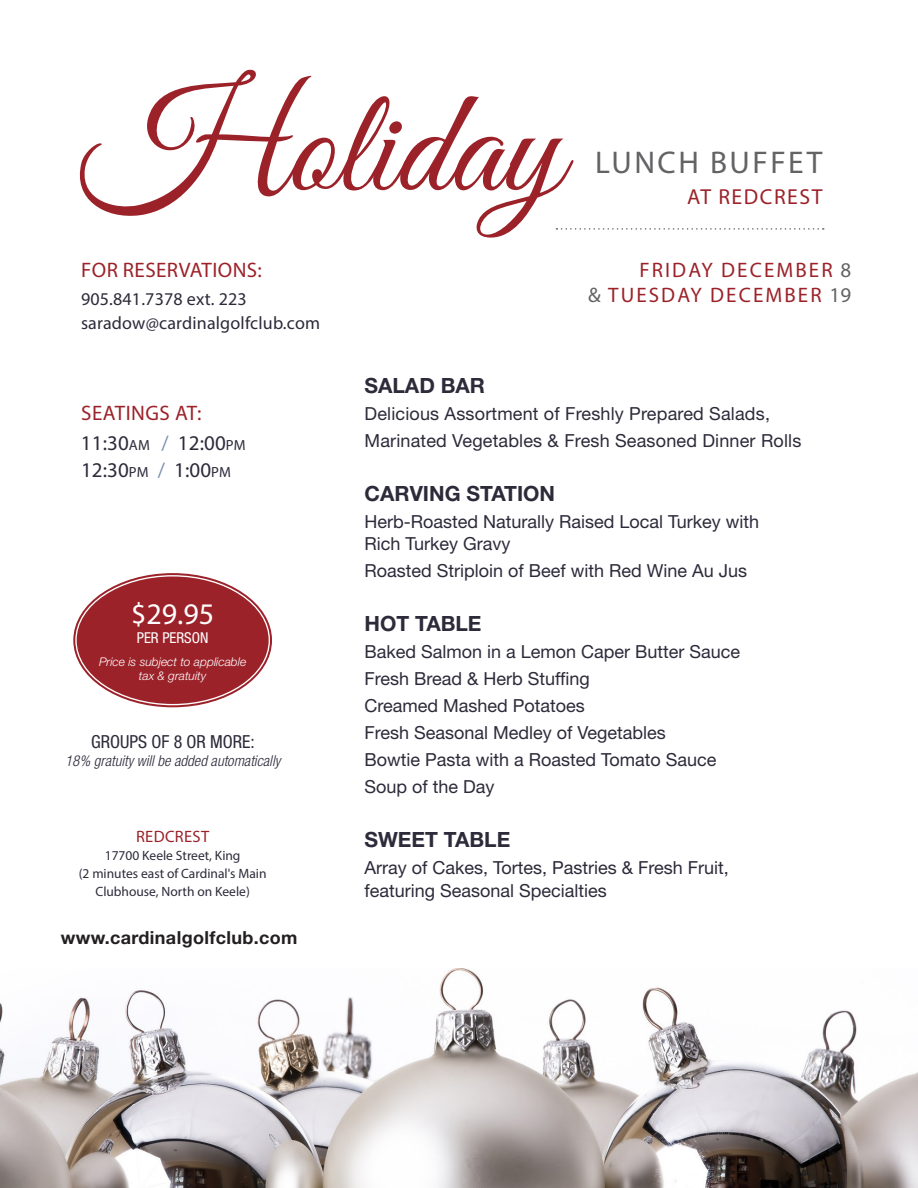
<style>
.page{position:relative;width:918px;height:1188px;background:#fff}
.page>*{position:absolute;margin:0;border:0;box-sizing:border-box;transform-origin:0 0}
.t1{font:150px "Great Vibes";color:#9c222a}
.t2{font:31.5px "Myriad Pro";letter-spacing:.08em;color:#636366}
.t3{font:30px "Myriad Pro";color:#fff}
.t4{font:21.75px "Myriad Pro";letter-spacing:.07em;color:#9c222a}
.t5{font:700 21px "Helvetica Neue LT Std";color:#2d2a3a}
.t6{font:21px/24.3px "Myriad Pro";letter-spacing:.1em;color:#9c222a;text-align:right}
.t7{font:21px "Myriad Pro";letter-spacing:.005em;color:#2d2a3a}
.t8{font:21px "Myriad Pro";letter-spacing:.035em;color:#9c222a}
.t9{font:18px/27px "Helvetica Neue LT Std";color:#2d2a3a}
.t10{font:18px/24px "Myriad Pro";letter-spacing:.01em;color:#2d2a3a}
.t11{font:700 18px "Helvetica Neue LT Std";letter-spacing:.02em;color:#231f20}
.t12{font:condensed 18px "Helvetica Neue LT Std";color:#2d2a3a}
.t13{font:16.5px "Myriad Pro";letter-spacing:.02em;color:#9c222a}
.t14{font:italic 300 condensed 15px "Helvetica Neue LT Std";color:#2d2a3a}
.t15{font:condensed 15px "Helvetica Neue LT Std";color:#fff}
.t16{font:13.5px "Myriad Pro";color:#2d2a3a}
.t17{font:italic 300 12px/14.4px "Helvetica Neue LT Std";color:#fff;text-align:center}
.s1{color:#636366}
.s2{font-size:14.7px}
.s3{color:#7c8eb2}
</style>
<div class="page">
<img style="left:0;top:968px;width:918px;height:220px">
<div style="left:72px;top:572px;width:201px;height:137px;background:#9c222a;border-radius:50%"></div>
<div style="left:71px;top:570px;width:204px;height:140px;border:3px solid #fff;border-radius:50%"></div>
<svg style="left:556px;top:228px;width:268px;height:2px"></svg>
<p class="t1" style="left:81px;top:63px;width:483px">Holiday</p>
<p class="t8" style="left:81px;top:257px;width:182px">FOR RESERVATIONS:</p>
<p class="t10" style="left:81px;top:287px;width:241px">905.841.7378 ext. 223 saradow@cardinalgolfclub.com</p>
<p class="t2" style="left:595px;top:143px;width:229px">LUNCH BUFFET</p>
<p class="t4" style="left:687px;top:184px;width:137px">AT REDCREST</p>
<p class="t6" style="left:588px;top:258px;width:264px">FRIDAY DECEMBER <span class="s1">8<br>&amp;</span> TUESDAY DECEMBER <span class="s1">19</span></p>
<p class="t8" style="left:81px;top:400px;width:122px">SEATINGS AT:</p>
<p class="t7" style="left:81px;top:430px;width:166px">11:30<span class="s2">AM</span> <span class="s3">/</span> 12:00<span class="s2">PM</span></p>
<p class="t7" style="left:81px;top:457px;width:151px">12:30<span class="s2">PM</span> <span class="s3">/</span> 1:00<span class="s2">PM</span></p>
<p class="t3" style="left:131px;top:595px;width:85px">$29.95</p>
<p class="t15" style="left:137px;top:629px;width:73px">PER PERSON</p>
<p class="t17" style="left:99px;top:654px;width:149px">Price is subject to applicable tax &amp; gratuity</p>
<p class="t12" style="left:91px;top:731px;width:165px">GROUPS OF 8 OR MORE:</p>
<p class="t14" style="left:65px;top:752px;width:217px">18% gratuity will be added automatically</p>
<p class="t13" style="left:136px;top:826px;width:75px">REDCREST</p>
<p class="t16" style="left:105px;top:847px;width:137px">17700 Keele Street, King</p>
<p class="t16" style="left:79px;top:865px;width:189px">(2 minutes east of Cardinal's Main</p>
<p class="t16" style="left:96px;top:883px;width:156px">Clubhouse, North on Keele)</p>
<p class="t11" style="left:61px;top:927px;width:238px">www.cardinalgolfclub.com</p>
<p class="t5" style="left:364px;top:373px;width:122px">SALAD BAR</p>
<p class="t9" style="left:364px;top:400px;width:438px">Delicious Assortment of Freshly Prepared Salads,<br>Marinated Vegetables &amp; Fresh Seasoned Dinner Rolls</p>
<p class="t5" style="left:364px;top:481px;width:192px">CARVING STATION</p>
<p class="t9" style="left:364px;top:510px;width:396px;line-height:22.5px">Herb-Roasted Naturally Raised Local Turkey with<br>Rich Turkey Gravy</p>
<p class="t9" style="left:364px;top:557px;width:384px">Roasted Striploin of Beef with Red Wine Au Jus</p>
<p class="t5" style="left:364px;top:611px;width:119px">HOT TABLE</p>
<p class="t9" style="left:364px;top:638px;width:377px">Baked Salmon in a Lemon Caper Butter Sauce</p>
<p class="t9" style="left:364px;top:665px;width:227px">Fresh Bread &amp; Herb Stuffing</p>
<p class="t9" style="left:364px;top:692px;width:222px">Creamed Mashed Potatoes</p>
<p class="t9" style="left:364px;top:719px;width:303px">Fresh Seasonal Medley of Vegetables</p>
<p class="t9" style="left:364px;top:746px;width:354px">Bowtie Pasta with a Roasted Tomato Sauce<br>Soup of the Day</p>
<p class="t5" style="left:364px;top:827px;width:147px">SWEET TABLE</p>
<p class="t9" style="left:364px;top:857px;width:366px;line-height:22.5px">Array of Cakes, Tortes, Pastries &amp; Fresh Fruit, featuring Seasonal Specialties</p>
</div>
